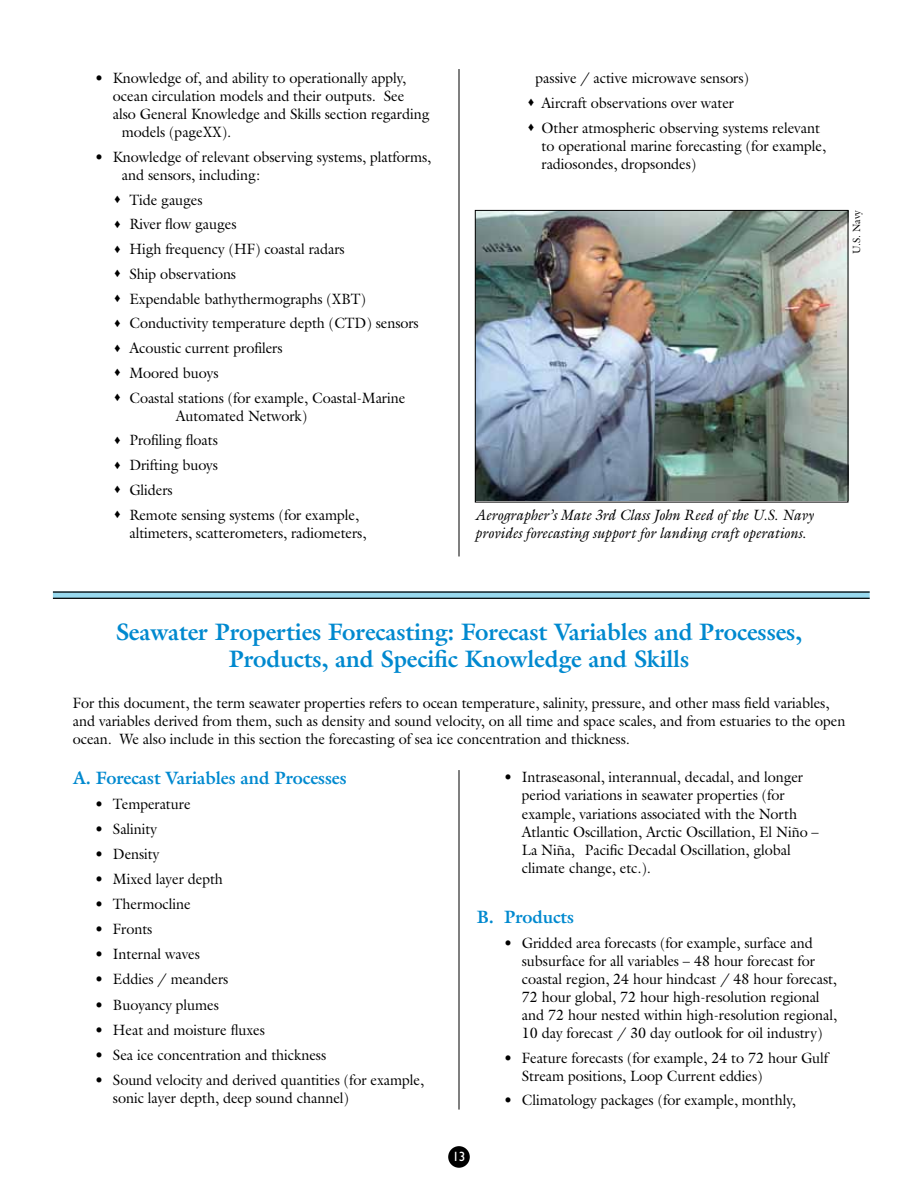
<style>
.page{position:relative;width:918px;height:1188px;background:#fff}
.page>*{position:absolute;margin:0;border:0;box-sizing:border-box;transform-origin:0 0}
.t1{font:700 24px/27px "Galliard";letter-spacing:-.005em;color:#0089cf;text-align:center;scale:.96 1}
.t2{font:700 18px "Galliard";letter-spacing:-.005em;color:#0089cf;scale:.96 1}
.t3{font:15px/24.8px "Galliard";letter-spacing:-.005em;color:#000;scale:.96 1}
.t4{font:italic 15px/18px "Galliard";letter-spacing:-.005em;color:#000;scale:.96 1}
.t5{font:13.5px "Gill Sans";color:#fff}
.t6{font:10.5px "Galliard";color:#000;scale:.96 1}
</style>
<div class="page">
<div style="left:448px;top:1146px;width:22px;height:22px;background:#000;border-radius:50%"></div>
<svg style="left:53px;top:593px;width:817px;height:5px;background:#8ecade"></svg>
<hr style="left:53px;top:591px;width:817px;height:2px;background:#000">
<hr style="left:53px;top:598px;width:817px;height:1px;background:#000">
<hr style="left:459px;top:69px;width:1px;height:487px;background:#000">
<hr style="left:459px;top:770px;width:1px;height:340px;background:#000">
<img style="left:477px;top:212px;width:369px;height:289px">
<div style="left:475px;top:210px;width:373px;height:293px;border:1px solid #000"></div>
<p class="t3" style="left:95px;top:65px;width:326px">• Knowledge of, and ability to operationally apply,</p>
<p class="t3" style="left:113px;top:83px;width:305px">ocean circulation models and their outputs. See</p>
<p class="t3" style="left:113px;top:101px;width:331px">also General Knowledge and Skills section regarding</p>
<p class="t3" style="left:122px;top:119px;width:115px">models (pageXX).</p>
<p class="t3" style="left:122px;top:148px;width:324px;line-height:18px;text-indent:-27px">• Knowledge of relevant observing systems, platforms, and sensors, including:</p>
<p class="t3" style="left:114px;top:187px;width:319px">♦ Tide gauges<br>♦ River flow gauges<br>♦ High frequency (HF) coastal radars<br>♦ Ship observations<br>♦ Expendable bathythermographs (XBT)<br>♦ Conductivity temperature depth (CTD) sensors ♦ Acoustic current profilers<br>♦ Moored buoys<br>♦ Coastal stations (for example, Coastal-Marine</p>
<p class="t3" style="left:114px;top:403px;width:256px;text-indent:62px">Automated Network)<br>♦ Profiling floats<br>♦ Drifting buoys<br>♦ Gliders<br>♦ Remote sensing systems (for example,</p>
<p class="t3" style="left:129px;top:520px;width:248px">altimeters, scatterometers, radiometers,</p>
<p class="t3" style="left:528px;top:65px;width:305px;text-indent:8px">passive / active microwave sensors)<br>♦ Aircraft observations over water<br>♦ Other atmospheric observing systems relevant</p>
<p class="t3" style="left:542px;top:136px;width:298px;line-height:18px">to operational marine forecasting (for example, radiosondes, dropsondes)</p>
<p class="t6" style="left:850px;top:254px;width:48px;rotate:-90deg">U.S. Navy</p>
<p class="t4" style="left:475px;top:506px;width:354px">Aerographer’s Mate 3rd Class John Reed of the U.S. Navy provides forecasting support for landing craft operations.</p>
<h1 class="t1" style="left:116px;top:618px;width:717px">Seawater Properties Forecasting: Forecast Variables and Processes,<br>Products, and Specific Knowledge and Skills</h1>
<p class="t3" style="left:73px;top:694px;width:806px;line-height:18px">For this document, the term seawater properties refers to ocean temperature, salinity, pressure, and other mass field variables, and variables derived from them, such as density and sound velocity, on all time and space scales, and from estuaries to the open ocean. We also include in this section the forecasting of sea ice concentration and thickness.</p>
<p class="t2" style="left:73px;top:766px;width:287px">A. Forecast Variables and Processes</p>
<p class="t3" style="left:95px;top:791px;width:101px">• Temperature</p>
<p class="t3" style="left:95px;top:817px;width:66px">• Salinity</p>
<p class="t3" style="left:95px;top:842px;width:69px">• Density</p>
<p class="t3" style="left:95px;top:867px;width:135px">• Mixed layer depth</p>
<p class="t3" style="left:95px;top:892px;width:101px">• Thermocline</p>
<p class="t3" style="left:95px;top:917px;width:61px">• Fronts</p>
<p class="t3" style="left:95px;top:942px;width:111px">• Internal waves</p>
<p class="t3" style="left:95px;top:967px;width:141px">• Eddies / meanders</p>
<p class="t3" style="left:95px;top:992px;width:131px">• Buoyancy plumes</p>
<p class="t3" style="left:95px;top:1017px;width:179px">• Heat and moisture fluxes</p>
<p class="t3" style="left:95px;top:1042px;width:242px">• Sea ice concentration and thickness</p>
<p class="t3" style="left:113px;top:1070px;width:326px;line-height:18.3px;text-indent:-18px">• Sound velocity and derived quantities (for example, sonic layer depth, deep sound channel)</p>
<p class="t3" style="left:522px;top:767px;width:311px;line-height:18.3px;text-indent:-18px">• Intraseasonal, interannual, decadal, and longer period variations in seawater properties (for example, variations associated with the North Atlantic Oscillation, Arctic Oscillation, El Niño – La Niña, Pacific Decadal Oscillation, global climate change, etc.).</p>
<p class="t2" style="left:477px;top:905px;width:103px">B. Products</p>
<p class="t3" style="left:522px;top:934px;width:330px;line-height:18px;text-indent:-18px">• Gridded area forecasts (for example, surface and subsurface for all variables – 48 hour forecast for coastal region, 24 hour hindcast / 48 hour forecast, 72 hour global, 72 hour high-resolution regional and 72 hour nested within high-resolution regional, 10 day forecast / 30 day outlook for oil industry)</p>
<p class="t3" style="left:522px;top:1048px;width:321px;line-height:18px;text-indent:-18px">• Feature forecasts (for example, 24 to 72 hour Gulf<br>Stream positions, Loop Current eddies)</p>
<p class="t3" style="left:504px;top:1088px;width:306px">• Climatology packages (for example, monthly,</p>
<p class="t5" style="left:452px;top:1148px;width:15px">13</p>
</div>
